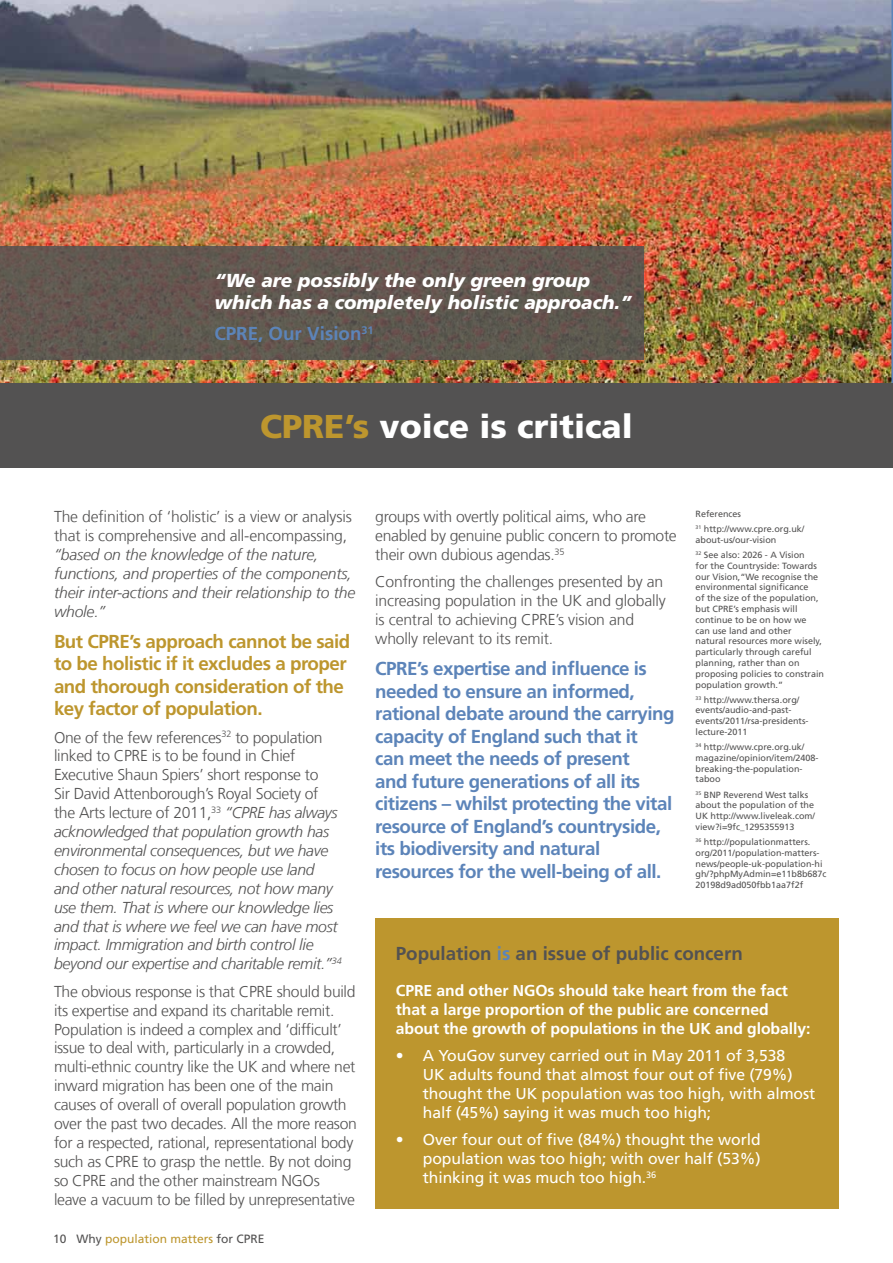
<style>
.page{position:relative;width:893px;height:1263px;background:#fff}
.page>*{position:absolute;margin:0;border:0;box-sizing:border-box;transform-origin:0 0}
.t1{font:900 33px "Frutiger LT Com";color:#fff}
.t2{font:700 18.75px/22.5px "Frutiger LT Com";letter-spacing:-.025em;color:#5c84b9}
.t3{font:700 18.75px/22.5px "Frutiger LT Com";letter-spacing:-.025em;color:#bd962e}
.t4{font:italic 900 18.75px/22.5px "Frutiger LT Com";color:#fff}
.t5{font:700 18.75px "Frutiger LT Com";color:#535252}
.t6{font:700 18.75px "Frutiger LT Com";color:#5c84b9}
.t7{font:300 15.75px/18.9px "Frutiger LT Com";letter-spacing:-.02em;color:#535252}
.t8{font:italic 300 15.75px/18.9px "Frutiger LT Com";letter-spacing:-.02em;color:#535252}
.t9{font:15.75px/18.9px "Frutiger LT Com";letter-spacing:-.005em;color:#fff}
.t10{font:700 15.75px/18.9px "Frutiger LT Com";letter-spacing:-.005em;color:#fff}
.t11{font:12px "Frutiger LT Com";color:#bd962e}
.t12{font:9px/10.8px "Frutiger LT Com";color:#535252}
.s1{color:#bd962e}
.s2{font-style:normal}
.s3{color:#535252}
.s4{color:#5c84b9}
</style>
<div class="page">
<img style="left:0;top:0;width:893px;height:383px">
<div style="left:0;top:247px;width:644px;height:113px;background:#61574f"></div>
<div style="left:0;top:383px;width:893px;height:85px;background:#535252"></div>
<div style="left:375px;top:918px;width:463px;height:291px;background:#bd962e"></div>
<p class="t4" style="left:214px;top:269px;width:419px">“We are possibly the only green group which has a completely holistic approach.”</p>
<p class="t6" style="left:214px;top:322px;width:161px">CPRE, Our Vision<sup>31</sup></p>
<h1 class="t1" style="left:260px;top:406px;width:374px"><span class="s1">CPRE’s</span> voice is critical</h1>
<p class="t7" style="left:54px;top:507px;width:299px">The definition of ‘holistic’ is a view or analysis that is comprehensive and all-encompassing,</p>
<p class="t8" style="left:54px;top:545px;width:303px">“based on the knowledge of the nature, functions, and properties of the components, their inter-actions and their relationship to the whole.”</p>
<p class="t3" style="left:54px;top:630px;width:298px">But CPRE’s approach cannot be said to be holistic if it excludes a proper and thorough consideration of the key factor of population.</p>
<p class="t8" style="left:54px;top:728px;width:289px"><span class="s2">One of the few references</span><sup>32</sup> <span class="s2">to population linked to CPRE is to be found in Chief Executive Shaun Spiers’ short response to<br>Sir David Attenborough’s Royal Society of the Arts lecture of 2011,</span><sup>33</sup> “CPRE has always acknowledged that population growth has environmental consequences, but we have chosen to focus on how people use land and other natural resources, not how many use them. That is where our knowledge lies and that is where we feel we can have most impact. Immigration and birth control lie beyond our expertise and charitable remit.”<sup>34</sup></p>
<p class="t7" style="left:54px;top:982px;width:304px">The obvious response is that CPRE should build its expertise and expand its charitable remit.<br>Population is indeed a complex and ‘difficult’ issue to deal with, particularly in a crowded, multi-ethnic country like the UK and where net inward migration has been one of the main causes of overall of overall population growth over the past two decades. All the more reason for a respected, rational, representational body such as CPRE to grasp the nettle. By not doing so CPRE and the other mainstream NGOs<br>leave a vacuum to be filled by unrepresentative</p>
<p class="t11" style="left:53px;top:1232px;width:213px"><span class="s3">10 Why</span> population matters <span class="s3">for CPRE</span></p>
<p class="t7" style="left:375px;top:507px;width:303px">groups with overtly political aims, who are enabled by genuine public concern to promote their own dubious agendas.<sup>35</sup></p>
<p class="t7" style="left:375px;top:572px;width:292px">Confronting the challenges presented by an increasing population in the UK and globally is central to achieving CPRE’s vision and wholly relevant to its remit.</p>
<p class="t2" style="left:375px;top:657px;width:301px">CPRE’s expertise and influence is needed to ensure an informed, rational debate around the carrying capacity of England such that it<br>can meet the needs of present<br>and future generations of all its citizens – whilst protecting the vital resource of England’s countryside, its biodiversity and natural resources for the well-being of all.</p>
<p class="t12" style="left:696px;top:506px;width:110px;line-height:15px">References<br><sup>31</sup> http://www.cpre.org.uk/</p>
<p class="t12" style="left:696px;top:532px;width:111px;line-height:15px">about-us/our-vision<br><sup>32</sup> See also: 2026 - A Vision</p>
<p class="t12" style="left:696px;top:560px;width:130px">for the Countryside: Towards our Vision,“We recognise the environmental significance<br>of the size of the population, but CPRE’s emphasis will continue to be on how we<br>can use land and other natural resources more wisely, particularly through careful planning, rather than on proposing policies to constrain population growth.”</p>
<p class="t12" style="left:696px;top:694px;width:115px"><sup>33</sup> http://www.thersa.org/ events/audio-and-past&shy;events/2011/rsa-presidents&shy;lecture-2011</p>
<p class="t12" style="left:696px;top:742px;width:125px"><sup>34</sup> http://www.cpre.org.uk/ magazine/opinion/item/2408- breaking-the-population&shy;taboo</p>
<p class="t12" style="left:696px;top:789px;width:121px"><sup>35</sup> BNP Reverend West talks about the population of the<br>UK http://www.liveleak.com/ view?i=9fc_1295355913</p>
<p class="t12" style="left:696px;top:836px;width:132px"><sup>36</sup> http://populationmatters. org/2011/population-matters&shy;news/people-uk-population-hi gh/?phpMyAdmin=e11b8b687c<br>20198d9ad050fbb1aa7f2f</p>
<p class="t5" style="left:396px;top:942px;width:349px">Population <span class="s4">is</span> an issue of public concern</p>
<p class="t10" style="left:396px;top:981px;width:416px">CPRE and other NGOs should take heart from the fact that a large proportion of the public are concerned about the growth of populations in the UK and globally:</p>
<p class="t9" style="left:423px;top:1046px;width:394px;text-indent:-27px">• A YouGov survey carried out in May 2011 of 3,538<br>UK adults found that almost four out of five (79%) thought the UK population was too high, with almost half (45%) saying it was much too high;</p>
<p class="t9" style="left:423px;top:1130px;width:339px;text-align:justify;text-indent:-27px">• Over four out of five (84%) thought the world population was too high; with over half (53%) thinking it was much too high.<sup>36</sup></p>
</div>
